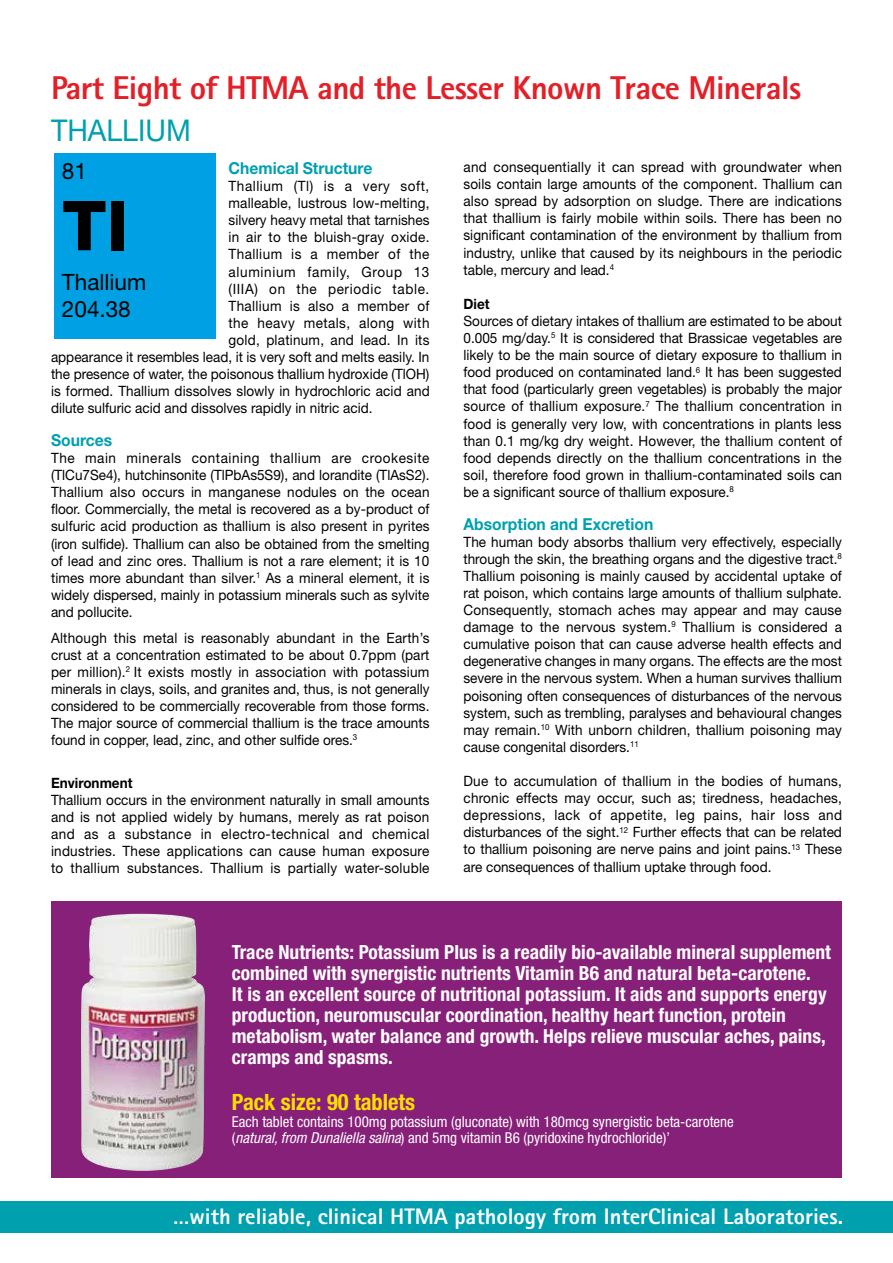
<style>
.page{position:relative;width:893px;height:1263px;background:#fff}
.page>*{position:absolute;margin:0;border:0;box-sizing:border-box;transform-origin:0 0}
.t1{font:800 69px "Helvetica Neue";color:#000}
.t2{font:800 33px "Rotis Sans Serif";letter-spacing:-.02em;color:#e31f27}
.t3{font:30px "Helvetica Neue";color:#00a0af;scale:.95 1}
.t4{font:800 22.5px "Rotis Sans Serif";color:#fff}
.t5{font:700 condensed 22.5px "Helvetica Neue";color:#fd0}
.t6{font:22.5px/27px "Helvetica Neue";color:#000}
.t7{font:700 condensed 19.5px/21px "Helvetica Neue";color:#fff}
.t8{font:700 16.5px "Helvetica Neue";color:#00a0af;scale:.95 1}
.t9{font:condensed 15px/16.5px "Helvetica Neue";color:#fff}
.t10{font:14.25px/17.1px "Helvetica Neue";color:#000;text-align:justify;scale:.95 1}
.t11{font:14.25px "Helvetica Neue";letter-spacing:.03em;color:#000;scale:.95 1}
.t12{font:14.25px "Helvetica Neue";letter-spacing:.02em;color:#000;scale:.95 1}
.t13{font:14.25px "Helvetica Neue";letter-spacing:.045em;color:#000;scale:.95 1}
.t14{font:14.25px "Helvetica Neue";letter-spacing:.04em;color:#000;scale:.95 1}
.t15{font:14.25px "Helvetica Neue";letter-spacing:.05em;color:#000;scale:.95 1}
.t16{font:14.25px "Helvetica Neue";letter-spacing:.025em;color:#000;scale:.95 1}
.t17{font:700 14.25px "Helvetica Neue";color:#000;scale:.95 1}
.s1{font-style:italic}
</style>
<div class="page">
<div style="left:0;top:1201px;width:893px;height:31px;background:#00a0af"></div>
<div style="left:54px;top:153px;width:162px;height:185px;background:#00a1e4"></div>
<div style="left:51px;top:901px;width:791px;height:276px;background:#862079"></div>
<img style="left:81px;top:914px;width:124px;height:257px">
<h2 class="t2" style="left:51px;top:67px;width:752px">Part Eight of HTMA and the Lesser Known Trace Minerals</h2>
<h3 class="t3" style="left:51px;top:113px;width:149px">THALLIUM</h3>
<p class="t8" style="left:229px;top:158px;width:153px">Chemical Structure</p>
<p class="t14" style="left:229px;top:177px;width:213px">Thallium (Tl) is a very soft,</p>
<p class="t10" style="left:229px;top:194px;width:213px">malleable, lustrous low-melting,</p>
<p class="t10" style="left:229px;top:211px;width:213px">silvery heavy metal that tarnishes</p>
<p class="t12" style="left:229px;top:229px;width:213px">in air to the bluish-gray oxide.</p>
<p class="t11" style="left:229px;top:246px;width:213px">Thallium is a member of the</p>
<p class="t15" style="left:229px;top:263px;width:213px">aluminium family, Group 13</p>
<p class="t13" style="left:229px;top:280px;width:213px">(IIIA) on the periodic table.</p>
<p class="t16" style="left:229px;top:297px;width:213px">Thallium is also a member of</p>
<p class="t11" style="left:229px;top:314px;width:213px">the heavy metals, along with</p>
<p class="t10" style="left:229px;top:331px;width:213px">gold, platinum, and lead. In its</p>
<p class="t10" style="left:51px;top:348px;width:400px">appearance it resembles lead, it is very soft and melts easily. In</p>
<p class="t10" style="left:51px;top:365px;width:400px">the presence of water, the poisonous thallium hydroxide (TlOH)</p>
<p class="t10" style="left:51px;top:382px;width:400px">is formed. Thallium dissolves slowly in hydrochloric acid and</p>
<p class="t10" style="left:51px;top:400px;width:340px">dilute sulfuric acid and dissolves rapidly in nitric acid.</p>
<p class="t8" style="left:51px;top:430px;width:66px">Sources</p>
<p class="t10" style="left:51px;top:449px;width:400px">The main minerals containing thallium are crookesite (TlCu7Se4), hutchinsonite (TlPbAs5S9), and lorandite (TlAsS2).<br>Thallium also occurs in manganese nodules on the ocean floor. Commercially, the metal is recovered as a by-product of sulfuric acid production as thallium is also present in pyrites (iron sulfide). Thallium can also be obtained from the smelting of lead and zinc ores. Thallium is not a rare element; it is 10 times more abundant than silver.<sup>1</sup> As a mineral element, it is widely dispersed, mainly in potassium minerals such as sylvite and pollucite.</p>
<p class="t10" style="left:51px;top:629px;width:400px">Although this metal is reasonably abundant in the Earth’s crust at a concentration estimated to be about 0.7ppm (part per million).<sup>2</sup> It exists mostly in association with potassium minerals in clays, soils, and granites and, thus, is not generally considered to be commercially recoverable from those forms.<br>The major source of commercial thallium is the trace amounts found in copper, lead, zinc, and other sulfide ores.<sup>3</sup></p>
<p class="t17" style="left:51px;top:774px;width:87px">Environment</p>
<p class="t10" style="left:51px;top:791px;width:400px">Thallium occurs in the environment naturally in small amounts and is not applied widely by humans, merely as rat poison and as a substance in electro-technical and chemical industries. These applications can cause human exposure to thallium substances. Thallium is partially water-soluble</p>
<h3 class="t6" style="left:62px;top:157px;width:27px">81</h3>
<h1 class="t1" style="left:62px;top:185px;width:68px">TI</h1>
<h3 class="t6" style="left:62px;top:268px;width:86px">Thallium<br>204.38</h3>
<p class="t10" style="left:463px;top:158px;width:400px">and consequentially it can spread with groundwater when soils contain large amounts of the component. Thallium can also spread by adsorption on sludge. There are indications that thallium is fairly mobile within soils. There has been no significant contamination of the environment by thallium from industry, unlike that caused by its neighbours in the periodic table, mercury and lead.<sup>4</sup></p>
<p class="t17" style="left:463px;top:295px;width:29px">Diet</p>
<p class="t10" style="left:463px;top:312px;width:400px">Sources of dietary intakes of thallium are estimated to be about 0.005 mg/day.<sup>5</sup> It is considered that Brassicae vegetables are likely to be the main source of dietary exposure to thallium in food produced on contaminated land.<sup>6</sup> It has been suggested that food (particularly green vegetables) is probably the major source of thallium exposure.<sup>7</sup> The thallium concentration in food is generally very low, with concentrations in plants less than 0.1 mg/kg dry weight. However, the thallium content of food depends directly on the thallium concentrations in the soil, therefore food grown in thallium-contaminated soils can be a significant source of thallium exposure.<sup>8</sup></p>
<p class="t8" style="left:463px;top:513px;width:201px">Absorption and Excretion</p>
<p class="t10" style="left:463px;top:533px;width:400px">The human body absorbs thallium very effectively, especially through the skin, the breathing organs and the digestive tract.<sup>8<br></sup>Thallium poisoning is mainly caused by accidental uptake of rat poison, which contains large amounts of thallium sulphate.<br>Consequently, stomach aches may appear and may cause damage to the nervous system.<sup>9</sup> Thallium is considered a cumulative poison that can cause adverse health effects and degenerative changes in many organs. The effects are the most severe in the nervous system. When a human survives thallium poisoning often consequences of disturbances of the nervous system, such as trembling, paralyses and behavioural changes may remain.<sup>10</sup> With unborn children, thallium poisoning may cause congenital disorders.<sup>11</sup></p>
<p class="t10" style="left:463px;top:772px;width:400px">Due to accumulation of thallium in the bodies of humans, chronic effects may occur, such as; tiredness, headaches, depressions, lack of appetite, leg pains, hair loss and disturbances of the sight.<sup>12</sup> Further effects that can be related to thallium poisoning are nerve pains and joint pains.<sup>13</sup> These are consequences of thallium uptake through food.</p>
<p class="t7" style="left:232px;top:941px;width:601px">Trace Nutrients: Potassium Plus is a readily bio-available mineral supplement combined with synergistic nutrients Vitamin B6 and natural beta-carotene.<br>It is an excellent source of nutritional potassium. It aids and supports energy production, neuromuscular coordination, healthy heart function, protein metabolism, water balance and growth. Helps relieve muscular aches, pains, cramps and spasms.</p>
<h3 class="t5" style="left:232px;top:1088px;width:185px">Pack size: 90 tablets</h3>
<p class="t9" style="left:232px;top:1113px;width:503px">Each tablet contains 100mg potassium (gluconate) with 180mcg synergistic beta-carotene (<span class="s1">natural, from Dunaliella salina</span>) and 5mg vitamin B6 (pyridoxine hydrochloride)’</p>
<h3 class="t4" style="left:173px;top:1202px;width:671px">…with reliable, clinical HTMA pathology from InterClinical Laboratories.</h3>
</div>
